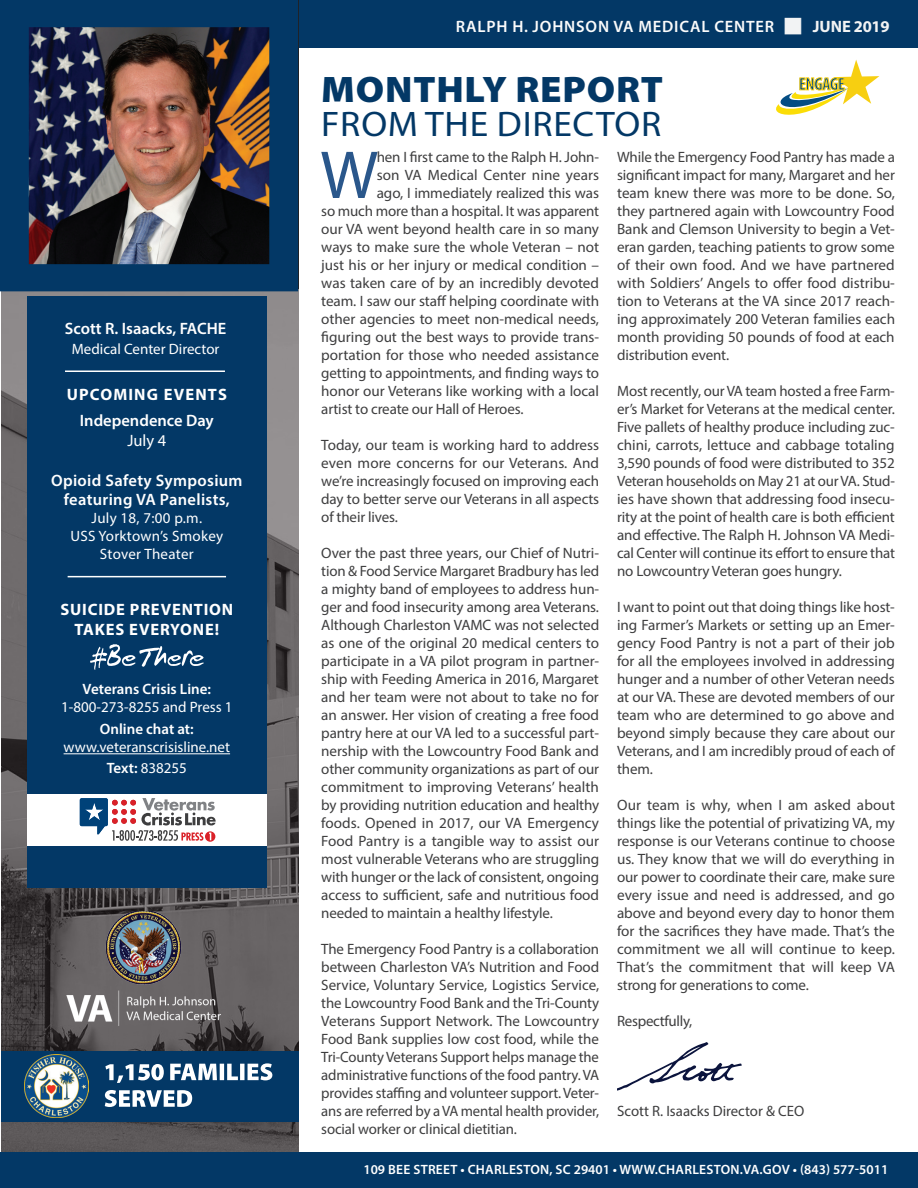
<style>
.page{position:relative;width:918px;height:1188px;background:#fff}
.page>*{position:absolute;margin:0;border:0;box-sizing:border-box;transform-origin:0 0}
.Article_Drop_Cap{font:68.4px "Myriad Pro";color:#2a578b}
.Headline_1{font:900 37.05px "Myriad Pro";letter-spacing:.02em;color:#033866;scale:1.05 1}
.Headline_1-2{font:35.7px "Myriad Pro";letter-spacing:.02em;color:#033866;scale:1.05 1}
.t1{font:700 condensed 17.85px "Myriad Pro";letter-spacing:-.025em;color:#044d83}
.Events_title{font:600 16.5px/19.8px "Myriad Pro";letter-spacing:.01em;color:#fff;text-align:center}
.Events_title-2{font:700 16.5px "Myriad Pro";letter-spacing:.05em;color:#fff}
.t2{font:600 16.5px "Myriad Pro";letter-spacing:.05em;color:#fbfbfb}
.Events_title-3{font:700 16.5px "Myriad Pro";letter-spacing:.07em;color:#fff}
.t3{font:700 16.5px "Myriad Pro";letter-spacing:-.01em;color:#f2f3f4}
.Article_Drop_Cap-2{font:15px/18px "Myriad Pro";letter-spacing:-.01em;color:#3e3e3f;text-align:justify}
.Events_title-4{font:15px/18px "Myriad Pro";color:#fff;text-align:center}
.Events_title-5{font:15px/18px "Myriad Pro";letter-spacing:.02em;color:#fff;text-align:center}
.Title_Name{font:15px "Myriad Pro";color:#fff}
.t4{font:600 13.5px "Myriad Pro";letter-spacing:.02em;color:#fff}
.s1{font-weight:400}
.s2{font-weight:600}
</style>
<div class="page">
<div style="left:252px;top:0;width:666px;height:47px;background:#033866"></div>
<img style="left:1px;top:291px;width:297px;height:861px">
<img style="left:0;top:0;width:298px;height:291px">
<svg style="left:617px;top:1042px;width:125px;height:49px"></svg>
<div style="left:27px;top:297px;width:239px;height:591px;background:#033866"></div>
<div style="left:0;top:1152px;width:918px;height:36px;background:#033866"></div>
<hr style="left:64px;top:753px;width:166px;height:1px;background:#fff">
<hr style="left:68px;top:576px;width:158px;height:1px;background:#fff">
<svg style="left:90px;top:644px;width:114px;height:26px"></svg>
<div style="left:27px;top:794px;width:240px;height:51px;background:#fff"></div>
<svg style="left:80px;top:798px;width:136px;height:44px"></svg>
<hr style="left:65px;top:370px;width:160px;height:2px;background:#fff">
<img style="left:67px;top:911px;width:153px;height:119px">
<svg style="left:776px;top:60px;width:103px;height:55px"></svg>
<div style="left:1px;top:1051px;width:297px;height:70px;background:#033866"></div>
<img style="left:25px;top:1054px;width:63px;height:63px">
<svg style="left:105px;top:1090px;width:87px;height:17px"></svg>
<svg style="left:105px;top:1063px;width:167px;height:20px"></svg>
<p class="Events_title" style="left:65px;top:318px;width:163px">Scott R. Isaacks, FACHE</p>
<p class="Title_Name" style="left:72px;top:340px;width:149px">Medical Center Director</p>
<p class="Events_title-3" style="left:67px;top:383px;width:162px">UPCOMING EVENTS</p>
<p class="Events_title" style="left:80px;top:410px;width:136px">Independence Day<br><span class="s1">July 4</span></p>
<p class="Events_title" style="left:51px;top:470px;width:193px">Opioid Safety Symposium featuring VA Panelists,</p>
<p class="Events_title-5" style="left:70px;top:509px;width:154px">July 18, 7:00 p.m.<br>USS Yorktown’s Smokey<br>Stover Theater</p>
<p class="Events_title-2" style="left:60px;top:599px;width:174px">SUICIDE PREVENTION</p>
<p class="Events_title-2" style="left:74px;top:619px;width:146px">TAKES EVERYONE!</p>
<p class="Events_title-4" style="left:61px;top:680px;width:173px"><span class="s2">Veterans Crisis Line:<br></span>1-800-273-8255 and Press 1</p>
<p class="Events_title-4" style="left:64px;top:720px;width:168px"><span class="s2">Online chat at: </span>www.veteranscrisisline.net</p>
<p class="Events_title-4" style="left:107px;top:759px;width:82px"><span class="s2">Text:</span> 838255</p>
<p class="t2" style="left:456px;top:16px;width:320px">RALPH H. JOHNSON VA MEDICAL CENTER</p>
<p class="t3" style="left:813px;top:16px;width:78px">JUNE 2019</p>
<h1 class="Headline_1" style="left:321px;top:65px;width:327px">MONTHLY REPORT</h1>
<h1 class="Headline_1-2" style="left:321px;top:102px;width:325px">FROM THE DIRECTOR</h1>
<p class="Article_Drop_Cap" style="left:320px;top:133px;width:59px">W</p>
<p class="Article_Drop_Cap-2" style="left:377px;top:148px;width:224px">hen I first came to the Ralph H. John-</p>
<p class="t1" style="left:799px;top:73px;width:48px">ENGAGE</p>
<p class="Article_Drop_Cap-2" style="left:617px;top:148px;width:279px">While the Emergency Food Pantry has made a significant impact for many, Margaret and her team knew there was more to be done. So, they partnered again with Lowcountry Food Bank and Clemson University to begin a Vet&shy;eran garden, teaching patients to grow some of their own food. And we have partnered with Soldiers’ Angels to offer food distribu&shy;tion to Veterans at the VA since 2017 reach&shy;ing approximately 200 Veteran families each month providing 50 pounds of food at each distribution event.</p>
<p class="Article_Drop_Cap-2" style="left:617px;top:382px;width:279px">Most recently, our VA team hosted a free Farm&shy;er’s Market for Veterans at the medical center.<br>Five pallets of healthy produce including zuc&shy;chini, carrots, lettuce and cabbage totaling 3,590 pounds of food were distributed to 352<br>Veteran households on May 21 at our VA. Stud&shy;ies have shown that addressing food insecu&shy;rity at the point of health care is both efficient and effective. The Ralph H. Johnson VA Medi&shy;cal Center will continue its effort to ensure that no Lowcountry Veteran goes hungry.</p>
<p class="Article_Drop_Cap-2" style="left:617px;top:598px;width:279px">I want to point out that doing things like host&shy;ing Farmer’s Markets or setting up an Emer&shy;gency Food Pantry is not a part of their job for all the employees involved in addressing hunger and a number of other Veteran needs at our VA. These are devoted members of our team who are determined to go above and beyond simply because they care about our Veterans, and I am incredibly proud of each of them.</p>
<p class="Article_Drop_Cap-2" style="left:617px;top:796px;width:279px">Our team is why, when I am asked about things like the potential of privatizing VA, my response is our Veterans continue to choose us. They know that we will do everything in our power to coordinate their care, make sure every issue and need is addressed, and go above and beyond every day to honor them for the sacrifices they have made. That’s the commitment we all will continue to keep.<br>That’s the commitment that will keep VA strong for generations to come.</p>
<p class="Article_Drop_Cap-2" style="left:617px;top:1012px;width:77px">Respectfully,</p>
<p class="Article_Drop_Cap-2" style="left:377px;top:166px;width:224px">son VA Medical Center nine years</p>
<p class="Article_Drop_Cap-2" style="left:377px;top:184px;width:224px">ago, I immediately realized this was</p>
<p class="Article_Drop_Cap-2" style="left:321px;top:202px;width:279px">so much more than a hospital. It was apparent</p>
<p class="Article_Drop_Cap-2" style="left:321px;top:220px;width:279px">our VA went beyond health care in so many</p>
<p class="Article_Drop_Cap-2" style="left:321px;top:238px;width:279px">ways to make sure the whole Veteran – not</p>
<p class="Article_Drop_Cap-2" style="left:321px;top:256px;width:279px">just his or her injury or medical condition –</p>
<p class="Article_Drop_Cap-2" style="left:321px;top:274px;width:279px">was taken care of by an incredibly devoted</p>
<p class="Article_Drop_Cap-2" style="left:321px;top:292px;width:279px">team. I saw our staff helping coordinate with</p>
<p class="Article_Drop_Cap-2" style="left:321px;top:310px;width:279px">other agencies to meet non-medical needs,</p>
<p class="Article_Drop_Cap-2" style="left:321px;top:328px;width:279px">figuring out the best ways to provide trans-</p>
<p class="Article_Drop_Cap-2" style="left:321px;top:346px;width:279px">portation for those who needed assistance</p>
<p class="Article_Drop_Cap-2" style="left:321px;top:364px;width:279px">getting to appointments, and finding ways to</p>
<p class="Article_Drop_Cap-2" style="left:321px;top:382px;width:279px">honor our Veterans like working with a local</p>
<p class="Article_Drop_Cap-2" style="left:321px;top:400px;width:204px">artist to create our Hall of Heroes.</p>
<p class="Article_Drop_Cap-2" style="left:321px;top:436px;width:279px">Today, our team is working hard to address even more concerns for our Veterans. And we’re increasingly focused on improving each day to better serve our Veterans in all aspects of their lives.</p>
<p class="Article_Drop_Cap-2" style="left:321px;top:544px;width:279px">Over the past three years, our Chief of Nutri&shy;tion &amp; Food Service Margaret Bradbury has led a mighty band of employees to address hun&shy;ger and food insecurity among area Veterans.<br>Although Charleston VAMC was not selected as one of the original 20 medical centers to participate in a VA pilot program in partner&shy;ship with Feeding America in 2016, Margaret and her team were not about to take no for an answer. Her vision of creating a free food pantry here at our VA led to a successful part&shy;nership with the Lowcountry Food Bank and other community organizations as part of our commitment to improving Veterans’ health by providing nutrition education and healthy foods. Opened in 2017, our VA Emergency Food Pantry is a tangible way to assist our most vulnerable Veterans who are struggling with hunger or the lack of consistent, ongoing access to sufficient, safe and nutritious food needed to maintain a healthy lifestyle.</p>
<p class="Article_Drop_Cap-2" style="left:321px;top:940px;width:279px">The Emergency Food Pantry is a collaboration between Charleston VA’s Nutrition and Food Service, Voluntary Service, Logistics Service, the Lowcountry Food Bank and the Tri-County Veterans Support Network. The Lowcountry Food Bank supplies low cost food, while the Tri-County Veterans Support helps manage the administrative functions of the food pantry. VA provides staffing and volunteer support. Veter&shy;ans are referred by a VA mental health provider, social worker or clinical dietitian.</p>
<p class="Article_Drop_Cap-2" style="left:617px;top:1102px;width:189px">Scott R. Isaacks Director &amp; CEO</p>
<p class="t4" style="left:363px;top:1161px;width:526px">109 BEE STREET • CHARLESTON, SC 29401 • WWW.CHARLESTON.VA.GOV • (843) 577-5011</p>
</div>
